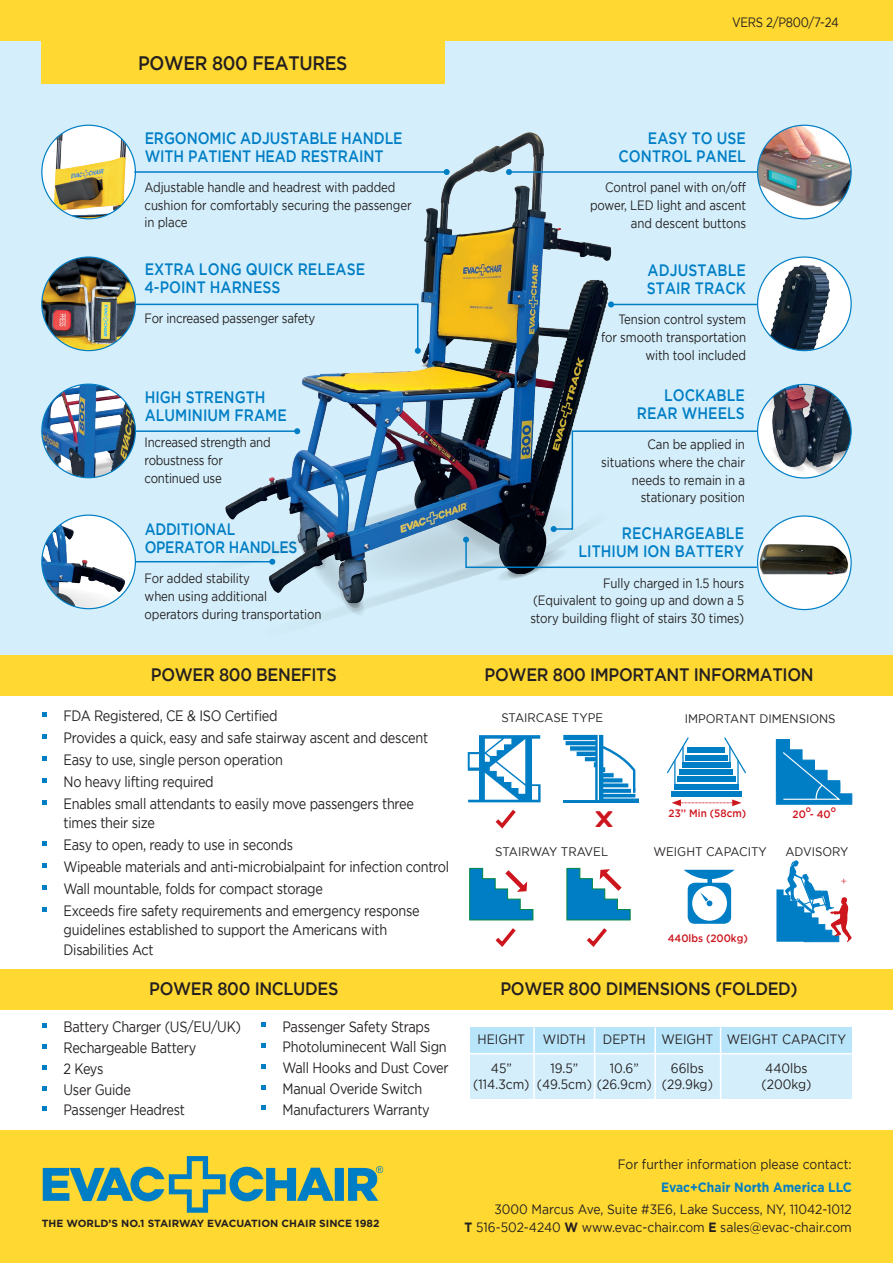
<style>
.page{position:relative;width:893px;height:1263px;background:#fff}
.page>*{position:absolute;margin:0;border:0;box-sizing:border-box;transform-origin:0 0}
.t1{font:23.55px "Get Vo IP Grotesque";color:#cd151d}
.t2{font:500 19.5px "Gotham";letter-spacing:-.02em;color:#231f20;scale:.9 1}
.t3{font:500 18px "Gotham";letter-spacing:-.02em;color:#231f20;scale:.9 1}
.t4{font:500 16.5px/17.7px "Gotham";letter-spacing:.005em;color:#007ec5;scale:.85 1}
.t5{font:500 16.5px/17.7px "Gotham";letter-spacing:-.015em;color:#007ec5;scale:.84 1}
.t6{font:15px/22px "Gotham";letter-spacing:-.02em;color:#231f20;scale:.85 1}
.t7{font:13.5px/17.7px "Gotham";letter-spacing:-.01em;color:#231f20;text-align:right;scale:.85 1}
.t8{font:13.5px/18px "Gotham";letter-spacing:-.01em;color:#231f20;text-align:right;scale:.9 1}
.t9{font:700 13.5px "Gotham";color:#007ec5;scale:.9 1}
.t10{font:12.45px "Gotham";color:#231f20;scale:.93 1}
.t11{font:900 11.1px "Bw Gradual";color:#d1232a}
.t12{font:500 10.65px "Gotham";color:#cd151d;scale:.93 1}
.t13{font:700 10.35px "Gotham";color:#231f20}
.t14{font:500 8.55px "Gotham";color:#cd151d;scale:.93 1}
.s1{font-weight:700}
</style>
<div class="page">
<div style="left:0;top:31px;width:893px;height:653px;background:#d4effb"></div>
<div style="left:41px;top:39px;width:403px;height:45px;background:#ffd831"></div>
<img style="left:42px;top:125px;width:93px;height:94px;border-radius:47px">
<img style="left:42px;top:257px;width:93px;height:94px;border-radius:47px">
<svg style="left:49px;top:457px;width:79px;height:21px"></svg>
<img style="left:42px;top:384px;width:93px;height:94px;border-radius:47px">
<img style="left:42px;top:516px;width:92px;height:93px">
<img style="left:758px;top:125px;width:93px;height:94px;border-radius:47px">
<img style="left:758px;top:257px;width:93px;height:94px;border-radius:47px">
<div style="left:0;top:0;width:893px;height:41px;background:#ffd831"></div>
<div style="left:0;top:1130px;width:893px;height:133px;background:#ffd831"></div>
<svg style="left:43px;top:1156px;width:340px;height:57px"></svg>
<hr style="left:134px;top:171px;width:313px;height:2px;background:#007ec5">
<hr style="left:136px;top:561px;width:136px;height:1px;background:#007ec5">
<hr style="left:135px;top:430px;width:162px;height:2px;background:#007ec5">
<img style="left:210px;top:132px;width:443px;height:252px">
<svg style="left:134px;top:303px;width:287px;height:51px"></svg>
<hr style="left:509px;top:171px;width:249px;height:2px;background:#007ec5">
<svg style="left:506px;top:169px;width:6px;height:6px"></svg>
<hr style="left:611px;top:304px;width:146px;height:1px;background:#007ec5">
<svg style="left:608px;top:301px;width:6px;height:6px"></svg>
<svg style="left:190px;top:384px;width:661px;height:231px"></svg>
<div style="left:470px;top:1027px;width:382px;height:72px;background:#d4effb"></div>
<div style="left:470px;top:1027px;width:382px;height:26px;background:#b9e5fa"></div>
<svg style="left:563px;top:735px;width:76px;height:67px"></svg>
<hr style="left:603px;top:798px;width:36px;height:1px;background:#fff">
<svg style="left:468px;top:735px;width:73px;height:94px"></svg>
<div style="left:688px;top:747px;width:37px;height:6px;background:#007ec5"></div>
<div style="left:685px;top:755px;width:43px;height:5px;background:#007ec5"></div>
<div style="left:682px;top:762px;width:49px;height:6px;background:#007ec5"></div>
<div style="left:680px;top:769px;width:53px;height:6px;background:#007ec5"></div>
<div style="left:677px;top:776px;width:59px;height:6px;background:#007ec5"></div>
<div style="left:674px;top:784px;width:65px;height:5px;background:#007ec5"></div>
<div style="left:671px;top:791px;width:71px;height:6px;background:#007ec5"></div>
<svg style="left:667px;top:737px;width:23px;height:47px"></svg>
<hr style="left:737px;top:760px;width:2px;height:25px;background:#007ec5">
<svg style="left:723px;top:737px;width:23px;height:37px"></svg>
<svg style="left:776px;top:739px;width:76px;height:66px"></svg>
<svg style="left:672px;top:799px;width:69px;height:7px"></svg>
<svg style="left:469px;top:868px;width:64px;height:79px"></svg>
<svg style="left:684px;top:870px;width:51px;height:54px"></svg>
<div style="left:0;top:655px;width:893px;height:40px;background:#ffd831"></div>
<svg style="left:43px;top:712px;width:4px;height:5px"></svg>
<svg style="left:43px;top:734px;width:4px;height:5px"></svg>
<svg style="left:43px;top:756px;width:4px;height:5px"></svg>
<svg style="left:43px;top:778px;width:4px;height:5px"></svg>
<svg style="left:43px;top:800px;width:4px;height:5px"></svg>
<svg style="left:43px;top:842px;width:4px;height:4px"></svg>
<svg style="left:43px;top:864px;width:4px;height:4px"></svg>
<svg style="left:43px;top:886px;width:4px;height:4px"></svg>
<svg style="left:43px;top:908px;width:4px;height:4px"></svg>
<div style="left:0;top:969px;width:893px;height:41px;background:#ffd831"></div>
<svg style="left:43px;top:1024px;width:4px;height:4px"></svg>
<svg style="left:43px;top:1044px;width:4px;height:5px"></svg>
<svg style="left:43px;top:1065px;width:4px;height:4px"></svg>
<svg style="left:43px;top:1086px;width:4px;height:4px"></svg>
<svg style="left:43px;top:1107px;width:4px;height:4px"></svg>
<svg style="left:261px;top:1023px;width:5px;height:4px"></svg>
<svg style="left:261px;top:1043px;width:5px;height:5px"></svg>
<svg style="left:261px;top:1064px;width:5px;height:4px"></svg>
<svg style="left:261px;top:1085px;width:5px;height:4px"></svg>
<svg style="left:261px;top:1106px;width:5px;height:4px"></svg>
<hr style="left:469px;top:1053px;width:383px;height:1px;background:#fff">
<hr style="left:533px;top:1027px;width:2px;height:75px;background:#fff">
<hr style="left:594px;top:1027px;width:1px;height:75px;background:#fff">
<hr style="left:654px;top:1027px;width:2px;height:75px;background:#fff">
<hr style="left:720px;top:1027px;width:1px;height:75px;background:#fff">
<svg style="left:566px;top:868px;width:65px;height:79px"></svg>
<svg style="left:776px;top:860px;width:76px;height:82px"></svg>
<h2 class="t2" style="left:138px;top:52px;width:234px">POWER 800 FEATURES</h2>
<p class="t4" style="left:145px;top:129px;width:305px">ERGONOMIC ADJUSTABLE HANDLE<br>WITH PATIENT HEAD RESTRAINT</p>
<p class="t7" style="left:145px;top:178px;width:316px;text-align:left">Adjustable handle and headrest with padded cushion for comfortably securing the passenger in place</p>
<p class="t4" style="left:145px;top:260px;width:261px">EXTRA LONG QUICK RELEASE<br>4-POINT HARNESS</p>
<p class="t7" style="left:145px;top:309px;width:203px">For increased passenger safety</p>
<p class="t4" style="left:145px;top:388px;width:169px">HIGH STRENGTH<br>ALUMINIUM FRAME</p>
<p class="t7" style="left:145px;top:433px;width:150px;text-align:left">Increased strength and robustness for continued use</p>
<p class="t5" style="left:145px;top:520px;width:183px">ADDITIONAL<br>OPERATOR HANDLES</p>
<p class="t7" style="left:145px;top:569px;width:210px;text-align:left">For added stability<br>when using additional operators during transportation</p>
<p class="t7" style="left:732px;top:13px;width:127px">VERS 2/P800/7-24</p>
<p class="t4" style="left:618px;top:129px;width:151px;text-align:right">EASY TO USE<br>CONTROL PANEL</p>
<p class="t7" style="left:590px;top:178px;width:185px">Control panel with on/off power, LED light and ascent and descent buttons</p>
<p class="t4" style="left:647px;top:261px;width:118px">ADJUSTABLE<br>STAIR TRACK</p>
<p class="t7" style="left:601px;top:311px;width:172px">Tension control system for smooth transportation with tool included</p>
<p class="t4" style="left:637px;top:386px;width:129px;text-align:right">LOCKABLE<br>REAR WHEELS</p>
<p class="t7" style="left:601px;top:435px;width:171px">Can be applied in situations where the chair needs to remain in a stationary position</p>
<p class="t4" style="left:578px;top:524px;width:196px;text-align:right">RECHARGEABLE<br>LITHIUM ION BATTERY</p>
<p class="t7" style="left:530px;top:574px;width:253px;text-align:justify;text-indent:73px">Fully charged in 1.5 hours (Equivalent to going up and down a 5 story building flight of stairs 30 times)</p>
<p class="t3" style="left:151px;top:664px;width:208px">POWER 800 BENEFITS</p>
<p class="t3" style="left:485px;top:664px;width:367px">POWER 800 IMPORTANT INFORMATION</p>
<p class="t6" style="left:64px;top:704px;width:431px">FDA Registered, CE &amp; ISO Certified<br>Provides a quick, easy and safe stairway ascent and descent Easy to use, single person operation<br>No heavy lifting required<br>Enables small attendants to easily move passengers three</p>
<p class="t6" style="left:64px;top:812px;width:455px">times their size<br>Easy to open, ready to use in seconds<br>Wipeable materials and anti-microbialpaint for infection control Wall mountable, folds for compact storage<br>Exceeds fire safety requirements and emergency response</p>
<p class="t6" style="left:64px;top:920px;width:382px;line-height:19px">guidelines established to support the Americans with<br>Disabilities Act</p>
<p class="t3" style="left:149px;top:979px;width:212px">POWER 800 INCLUDES</p>
<p class="t3" style="left:500px;top:979px;width:332px">POWER 800 DIMENSIONS (FOLDED)</p>
<p class="t6" style="left:64px;top:1016px;width:210px;line-height:20.7px">Battery Charger (US/EU/UK)<br>Rechargeable Battery<br>2 Keys<br>User Guide<br>Passenger Headrest</p>
<p class="t6" style="left:282px;top:1016px;width:197px;line-height:20.7px">Passenger Safety Straps<br>Photoluminecent Wall Sign<br>Wall Hooks and Dust Cover<br>Manual Overide Switch<br>Manufacturers Warranty</p>
<p class="t10" style="left:501px;top:711px;width:111px">STAIRCASE TYPE</p>
<p class="t10" style="left:685px;top:712px;width:164px">IMPORTANT DIMENSIONS</p>
<p class="t14" style="left:806px;top:804px;width:7px">o</p>
<p class="t14" style="left:831px;top:804px;width:7px">o</p>
<p class="t12" style="left:669px;top:807px;width:85px">23’’ Min (58cm)</p>
<p class="t12" style="left:792px;top:808px;width:43px">20 - 40</p>
<h1 class="t1" style="left:595px;top:804px;width:19px">X</h1>
<p class="t10" style="left:495px;top:844px;width:123px">STAIRWAY TRAVEL</p>
<p class="t10" style="left:653px;top:845px;width:123px">WEIGHT CAPACITY</p>
<p class="t10" style="left:785px;top:845px;width:69px">ADVISORY</p>
<p class="t11" style="left:841px;top:873px;width:7px">+</p>
<p class="t12" style="left:668px;top:932px;width:87px">440lbs (200kg)</p>
<p class="t8" style="left:478px;top:1030px;width:54px">HEIGHT</p>
<p class="t8" style="left:543px;top:1030px;width:49px">WIDTH</p>
<p class="t8" style="left:603px;top:1030px;width:272px">DEPTH WEIGHT WEIGHT CAPACITY</p>
<p class="t8" style="left:491px;top:1059px;width:25px">45”</p>
<p class="t8" style="left:550px;top:1059px;width:33px">19.5”</p>
<p class="t8" style="left:610px;top:1059px;width:34px">10.6”</p>
<p class="t8" style="left:671px;top:1059px;width:38px">66lbs</p>
<p class="t8" style="left:765px;top:1059px;width:49px">440lbs</p>
<p class="t8" style="left:473px;top:1075px;width:268px">(114.3cm) (49.5cm) (26.9cm) (29.9kg)</p>
<p class="t8" style="left:761px;top:1075px;width:57px">(200kg)</p>
<p class="t13" style="left:42px;top:1217px;width:339px">THE WORLD’S NO.1 STAIRWAY EVACUATION CHAIR SINCE 1982</p>
<p class="t8" style="left:618px;top:1155px;width:261px">For further information please contact:</p>
<p class="t9" style="left:661px;top:1179px;width:213px">Evac+Chair North America LLC</p>
<p class="t8" style="left:465px;top:1200px;width:432px">3000 Marcus Ave, Suite #3E6, Lake Success, NY, 11042-1012<br><span class="s1">T</span> 516-502-4240 <span class="s1">W</span> www.evac-chair.com <span class="s1">E</span> sales@evac-chair.com</p>
</div>
